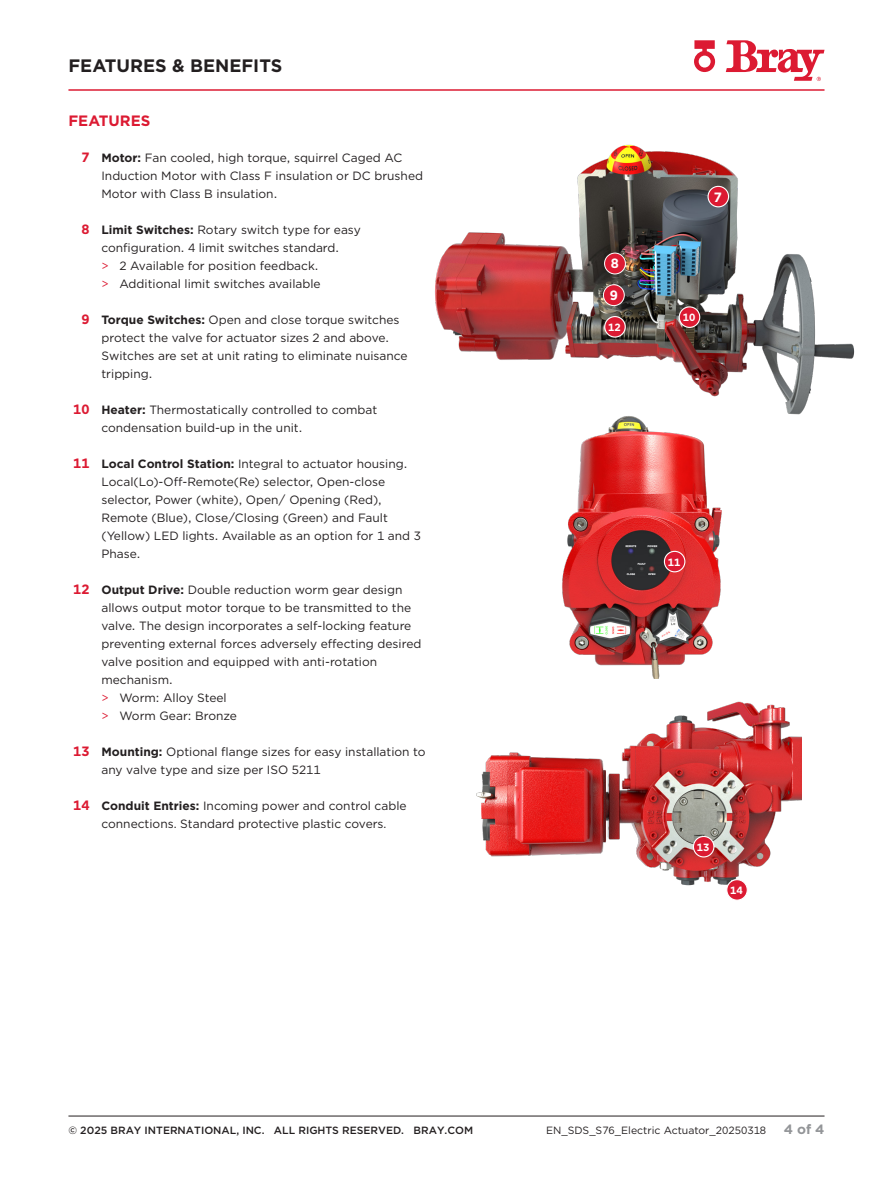
<style>
.page{position:relative;width:893px;height:1188px;background:#fff}
.page>*{position:absolute;margin:0;border:0;box-sizing:border-box;transform-origin:0 0}
.Page_Heading{font:700 18px "Gotham";color:#231f20}
.Subhead_1{font:700 15px "Gotham";color:#dc1a32}
.Feature_Number{font:700 13.5px "Gotham";color:#dc1a32}
.t1{font:700 13.5px "Gotham";color:#939598}
.Balloon_Number{font:700 13.5px "Gotham";color:#fff}
.Feature_Body{font:12px/18px "Gotham";color:#231f20}
.t2{font:500 10.5px "Gotham";color:#231f20}
.t3{font:10.5px "Gotham";color:#231f20}
.Balloon_Number-2{font:700 10.5px "Gotham";color:#fff}
.s1{font-weight:700}
.s2{color:#dc1a32}
</style>
<div class="page">
<hr style="left:68px;top:1116px;width:756px;height:1px;background:#231f20">
<svg style="left:726px;top:40px;width:98px;height:41px"></svg>
<svg style="left:694px;top:40px;width:21px;height:32px"></svg>
<hr style="left:68px;top:89px;width:756px;height:2px;background:#dc1a32">
<img style="left:435px;top:144px;width:420px;height:271px">
<img style="left:476px;top:701px;width:326px;height:185px">
<img style="left:495px;top:408px;width:285px;height:271px">
<div style="left:603px;top:285px;width:21px;height:21px;background:#dc1a32;border-radius:50%"></div>
<div style="left:603px;top:284px;width:22px;height:22px;border:1px solid #fff;border-radius:50%"></div>
<div style="left:605px;top:253px;width:20px;height:21px;background:#dc1a32;border-radius:50%"></div>
<div style="left:604px;top:253px;width:22px;height:21px;border:1px solid #fff;border-radius:50%"></div>
<div style="left:693px;top:836px;width:21px;height:21px;background:#dc1a32;border-radius:50%"></div>
<div style="left:693px;top:836px;width:21px;height:22px;border:1px solid #fff;border-radius:50%"></div>
<div style="left:727px;top:880px;width:20px;height:20px;background:#dc1a32;border-radius:50%"></div>
<div style="left:726px;top:879px;width:22px;height:22px;border:1px solid #fff;border-radius:50%"></div>
<div style="left:664px;top:551px;width:21px;height:21px;background:#dc1a32;border-radius:50%"></div>
<div style="left:664px;top:551px;width:21px;height:21px;border:1px solid #fff;border-radius:50%"></div>
<div style="left:605px;top:317px;width:20px;height:20px;background:#dc1a32;border-radius:50%"></div>
<div style="left:604px;top:316px;width:22px;height:22px;border:1px solid #fff;border-radius:50%"></div>
<div style="left:679px;top:307px;width:21px;height:20px;background:#dc1a32;border-radius:50%"></div>
<div style="left:679px;top:306px;width:21px;height:22px;border:1px solid #fff;border-radius:50%"></div>
<div style="left:708px;top:186px;width:20px;height:21px;background:#dc1a32;border-radius:50%"></div>
<div style="left:707px;top:186px;width:22px;height:21px;border:1px solid #fff;border-radius:50%"></div>
<p class="Page_Heading" style="left:68px;top:54px;width:215px">FEATURES &amp; BENEFITS</p>
<p class="Subhead_1" style="left:68px;top:111px;width:83px">FEATURES</p>
<p class="Feature_Number" style="left:81px;top:148px;width:10px">7</p>
<p class="Feature_Body" style="left:101px;top:148px;width:323px"><span class="s1">Motor:</span> Fan cooled, high torque, squirrel Caged AC<br>Induction Motor with Class F insulation or DC brushed<br>Motor with Class B insulation.</p>
<p class="Feature_Number" style="left:81px;top:220px;width:10px">8</p>
<p class="Feature_Body" style="left:101px;top:220px;width:261px"><span class="s1">Limit Switches:</span> Rotary switch type for easy configuration. 4 limit switches standard.</p>
<p class="Feature_Body" style="left:101px;top:256px;width:219px"><span class="s2">&gt;</span> 2 Available for position feedback.</p>
<p class="Feature_Body" style="left:101px;top:274px;width:221px"><span class="s2">&gt;</span> Additional limit switches available</p>
<p class="Feature_Number" style="left:81px;top:310px;width:10px">9</p>
<p class="Feature_Body" style="left:101px;top:310px;width:308px"><span class="s1">Torque Switches:</span> Open and close torque switches protect the valve for actuator sizes 2 and above.<br>Switches are set at unit rating to eliminate nuisance tripping.</p>
<p class="Feature_Number" style="left:73px;top:400px;width:18px">10</p>
<p class="Feature_Body" style="left:101px;top:400px;width:277px"><span class="s1">Heater:</span> Thermostatically controlled to combat condensation build-up in the unit.</p>
<p class="Feature_Number" style="left:73px;top:454px;width:18px">11</p>
<p class="Feature_Body" style="left:101px;top:454px;width:321px"><span class="s1">Local Control Station:</span> Integral to actuator housing.<br>Local(Lo)-Off-Remote(Re) selector, Open-close selector, Power (white), Open/ Opening (Red), Remote (Blue), Close/Closing (Green) and Fault (Yellow) LED lights. Available as an option for 1 and 3<br>Phase.</p>
<p class="Feature_Number" style="left:73px;top:580px;width:18px">12</p>
<p class="Feature_Body" style="left:101px;top:580px;width:321px"><span class="s1">Output Drive:</span> Double reduction worm gear design allows output motor torque to be transmitted to the valve. The design incorporates a self-locking feature preventing external forces adversely effecting desired valve position and equipped with anti-rotation mechanism.</p>
<p class="Feature_Body" style="left:101px;top:688px;width:127px"><span class="s2">&gt;</span> Worm: Alloy Steel</p>
<p class="Feature_Body" style="left:101px;top:706px;width:137px"><span class="s2">&gt;</span> Worm Gear: Bronze</p>
<p class="Feature_Number" style="left:73px;top:742px;width:18px">13</p>
<p class="Feature_Body" style="left:101px;top:742px;width:326px"><span class="s1">Mounting:</span> Optional flange sizes for easy installation to any valve type and size per ISO 5211</p>
<p class="Feature_Number" style="left:73px;top:796px;width:18px">14</p>
<p class="Feature_Body" style="left:101px;top:796px;width:307px"><span class="s1">Conduit Entries:</span> Incoming power and control cable connections. Standard protective plastic covers.</p>
<p class="Balloon_Number" style="left:611px;top:255px;width:10px">8</p>
<p class="Balloon_Number" style="left:610px;top:286px;width:10px">9</p>
<p class="Balloon_Number-2" style="left:608px;top:320px;width:14px">12</p>
<p class="Balloon_Number" style="left:714px;top:188px;width:10px">7</p>
<p class="Balloon_Number-2" style="left:683px;top:311px;width:14px">10</p>
<p class="Balloon_Number-2" style="left:668px;top:555px;width:14px">11</p>
<p class="Balloon_Number-2" style="left:697px;top:840px;width:14px">13</p>
<p class="Balloon_Number-2" style="left:730px;top:883px;width:14px">14</p>
<p class="t2" style="left:68px;top:1123px;width:406px">© 2025 BRAY INTERNATIONAL, INC. ALL RIGHTS RESERVED. BRAY.COM</p>
<p class="t1" style="left:784px;top:1120px;width:42px">4 of 4</p>
<p class="t3" style="left:546px;top:1124px;width:222px">EN_SDS_S76_Electric Actuator_20250318</p>
</div>
